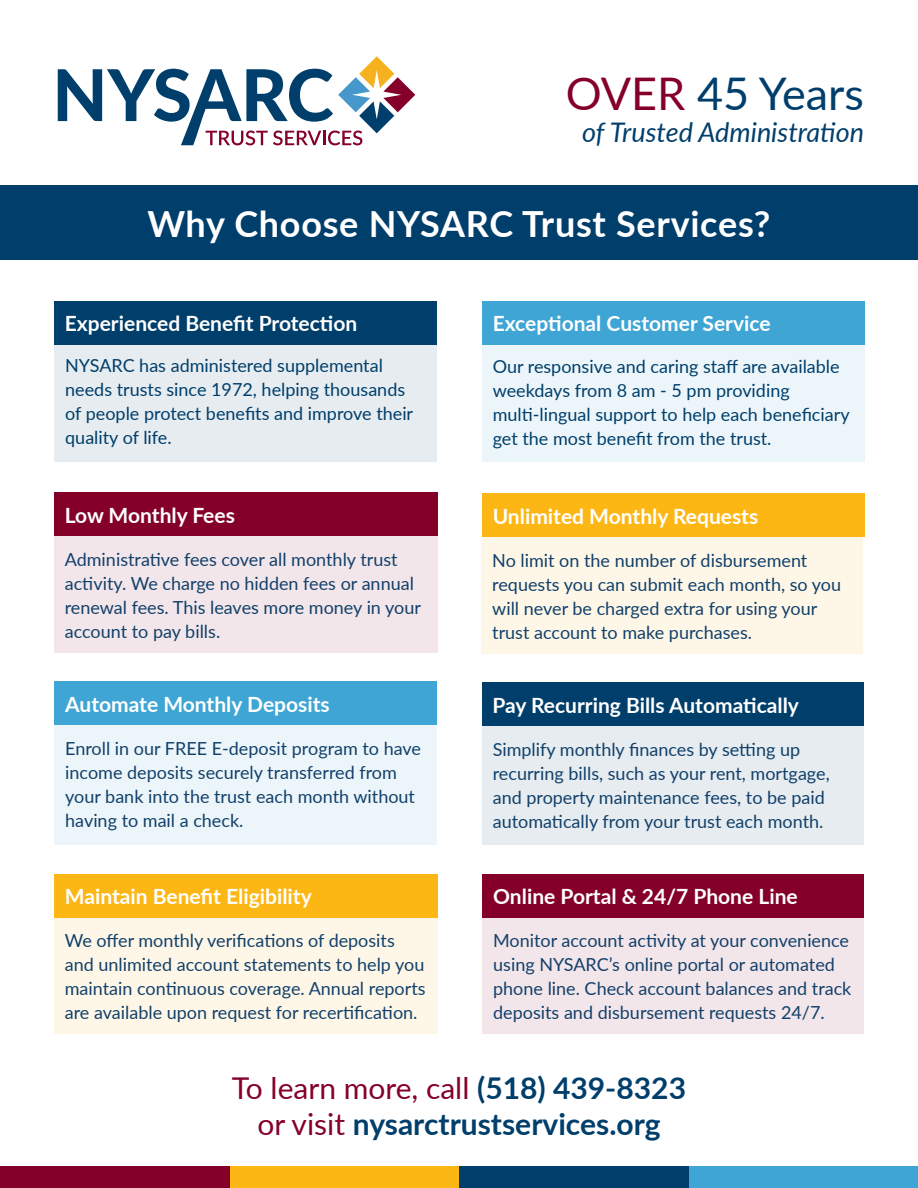
<style>
.page{position:relative;width:918px;height:1188px;background:#fff}
.page>*{position:absolute;margin:0;border:0;box-sizing:border-box;transform-origin:0 0}
.t1{font:45px "Lato";color:#003e6b}
.t2{font:700 36px "Lato";letter-spacing:.02em;color:#fff}
.t3{font:700 30px "Lato";color:#003e6b}
.t4{font:30px "Lato";color:#850029}
.t5{font:italic 27px "Lato";color:#003e6b}
.Paragraph_Style_1{font:700 21px "Lato";color:#fff}
.Paragraph_Style_1-2{font:18px/24px "Lato";color:#12406a}
.Paragraph_Style_1-3{font:18px/24px "Lato";color:#003e6b}
.s1{color:#850029}
.s2{font-weight:700;color:#003e6b}
.s3{font-weight:400;color:#850029}
</style>
<div class="page">
<div style="left:0;top:185px;width:918px;height:75px;background:#003e6b"></div>
<svg style="left:58px;top:56px;width:357px;height:89px"></svg>
<div style="left:54px;top:725px;width:383px;height:120px;background:#ecf6fa"></div>
<div style="left:54px;top:682px;width:383px;height:43px;background:#3ea5d5"></div>
<div style="left:482px;top:726px;width:382px;height:119px;background:#e6ecf0"></div>
<div style="left:482px;top:683px;width:382px;height:43px;background:#003e6b"></div>
<div style="left:688px;top:1166px;width:230px;height:22px;background:#3ea5d5"></div>
<div style="left:459px;top:1166px;width:229px;height:22px;background:#003e6b"></div>
<div style="left:230px;top:1166px;width:229px;height:22px;background:#fdb714"></div>
<div style="left:0;top:1166px;width:230px;height:22px;background:#850029"></div>
<div style="left:54px;top:345px;width:383px;height:117px;background:#e6ecf0"></div>
<div style="left:54px;top:301px;width:382px;height:44px;background:#003e6b"></div>
<div style="left:482px;top:345px;width:382px;height:117px;background:#ecf6fa"></div>
<div style="left:482px;top:301px;width:382px;height:44px;background:#3ea5d5"></div>
<div style="left:54px;top:536px;width:383px;height:117px;background:#f3e6ea"></div>
<div style="left:54px;top:492px;width:383px;height:44px;background:#850029"></div>
<div style="left:482px;top:917px;width:382px;height:117px;background:#f3e6ea"></div>
<div style="left:482px;top:874px;width:382px;height:43px;background:#850029"></div>
<div style="left:482px;top:537px;width:381px;height:116px;background:#fef7e7"></div>
<div style="left:482px;top:493px;width:382px;height:44px;background:#fdb714"></div>
<div style="left:54px;top:917px;width:383px;height:117px;background:#fef7e7"></div>
<div style="left:54px;top:874px;width:383px;height:43px;background:#fdb714"></div>
<p class="t1" style="left:566px;top:61px;width:300px"><span class="s1">OVER</span> 45 Years</p>
<p class="t5" style="left:582px;top:113px;width:283px">of Trusted Administration</p>
<p class="t2" style="left:147px;top:197px;width:625px">Why Choose NYSARC Trust Services?</p>
<p class="Paragraph_Style_1" style="left:65px;top:308px;width:294px">Experienced Benefit Protection</p>
<p class="Paragraph_Style_1-3" style="left:65px;top:353px;width:349px">NYSARC has administered supplemental needs trusts since 1972, helping thousands of people protect benefits and improve their quality of life.</p>
<p class="Paragraph_Style_1" style="left:65px;top:500px;width:172px">Low Monthly Fees</p>
<p class="Paragraph_Style_1-2" style="left:65px;top:547px;width:334px">Administrative fees cover all monthly trust</p>
<p class="Paragraph_Style_1-2" style="left:65px;top:571px;width:351px">activity. We charge no hidden fees or annual</p>
<p class="Paragraph_Style_1-2" style="left:65px;top:595px;width:358px">renewal fees. This leaves more money in your account to pay bills.</p>
<p class="Paragraph_Style_1" style="left:65px;top:689px;width:266px">Automate Monthly Deposits</p>
<p class="Paragraph_Style_1-2" style="left:65px;top:735px;width:357px">Enroll in our FREE E-deposit program to have income deposits securely transferred from your bank into the trust each month without having to mail a check.</p>
<p class="Paragraph_Style_1" style="left:65px;top:881px;width:248px">Maintain Benefit Eligibility</p>
<p class="Paragraph_Style_1-2" style="left:65px;top:928px;width:362px">We offer monthly verifications of deposits and unlimited account statements to help you maintain continuous coverage. Annual reports are available upon request for recertification.</p>
<p class="Paragraph_Style_1" style="left:493px;top:308px;width:279px">Exceptional Customer Service</p>
<p class="Paragraph_Style_1-3" style="left:493px;top:354px;width:358px">Our responsive and caring staff are available weekdays from 8 am - 5 pm providing multi-lingual support to help each beneficiary get the most benefit from the trust.</p>
<p class="Paragraph_Style_1" style="left:493px;top:501px;width:267px">Unlimited Monthly Requests</p>
<p class="Paragraph_Style_1-2" style="left:492px;top:547px;width:317px">No limit on the number of disbursement</p>
<p class="Paragraph_Style_1-2" style="left:492px;top:571px;width:350px">requests you can submit each month, so you will never be charged extra for using your trust account to make purchases.</p>
<p class="Paragraph_Style_1" style="left:492px;top:690px;width:308px">Pay Recurring Bills Automatically</p>
<p class="Paragraph_Style_1-2" style="left:493px;top:736px;width:309px">Simplify monthly finances by setting up</p>
<p class="Paragraph_Style_1-2" style="left:493px;top:760px;width:339px">recurring bills, such as your rent, mortgage, and property maintenance fees, to be paid</p>
<p class="Paragraph_Style_1-2" style="left:493px;top:808px;width:332px">automatically from your trust each month.</p>
<p class="Paragraph_Style_1" style="left:493px;top:881px;width:306px">Online Portal &amp; 24/7 Phone Line</p>
<p class="Paragraph_Style_1-2" style="left:493px;top:928px;width:360px">Monitor account activity at your convenience using NYSARC’s online portal or automated phone line. Check account balances and track deposits and disbursement requests 24/7.</p>
<p class="t4" style="left:232px;top:1066px;width:456px">To learn more, call <span class="s2">(518) 439-8323</span></p>
<p class="t3" style="left:257px;top:1102px;width:405px"><span class="s3">or visit</span> nysarctrustservices.org</p>
</div>
